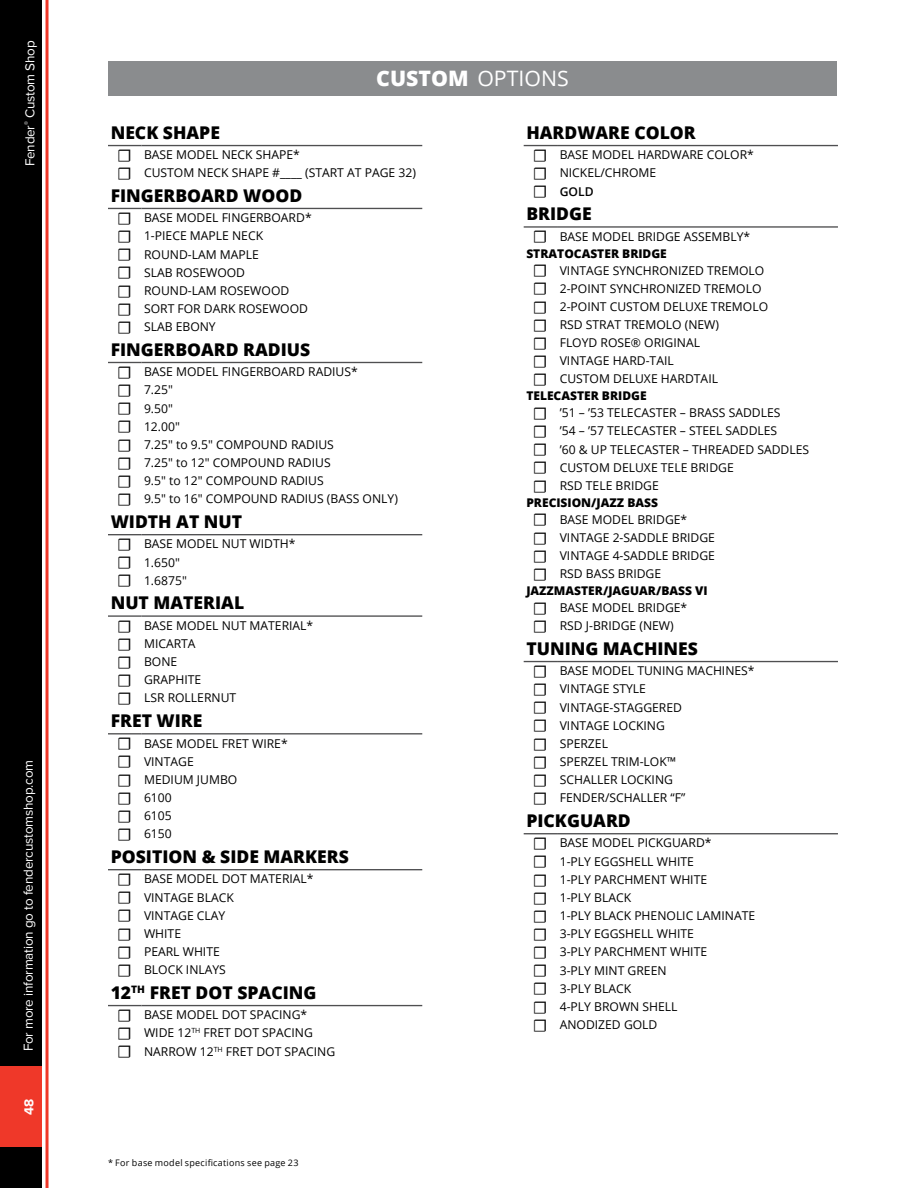
<style>
.page{position:relative;width:918px;height:1188px;background:#fff}
.page>*{position:absolute;margin:0;border:0;box-sizing:border-box;transform-origin:0 0}
.t1{font:21.3px "Open Sans";color:#fff}
.t2{font:800 17.55px "Open Sans";color:#000}
.t3{font:13.5px "Proxima Nova";letter-spacing:-.015em;color:#fff}
.t4{font:700 13.5px "Proxima Nova";color:#fff}
.t5{font:12.15px/18.1px "Open Sans";color:#000}
.t6{font:800 12px "Open Sans";color:#000}
.t7{font:9px "Open Sans";letter-spacing:.03em;color:#000}
.s1{font-weight:800}
.s2{font-family:"Minion Pro";font-size:17.55px}
.s3{font-weight:600}
</style>
<div class="page">
<hr style="left:108px;top:208px;width:33px;height:1px;background:#4f4f51">
<hr style="left:141px;top:208px;width:281px;height:1px;background:#4f4f51">
<hr style="left:108px;top:362px;width:33px;height:1px;background:#4f4f51">
<hr style="left:141px;top:362px;width:281px;height:1px;background:#4f4f51">
<hr style="left:108px;top:145px;width:33px;height:1px;background:#4f4f51">
<hr style="left:141px;top:145px;width:281px;height:1px;background:#4f4f51">
<hr style="left:108px;top:534px;width:33px;height:1px;background:#4f4f51">
<hr style="left:141px;top:534px;width:281px;height:1px;background:#4f4f51">
<hr style="left:108px;top:615px;width:33px;height:2px;background:#4f4f51">
<hr style="left:141px;top:615px;width:281px;height:2px;background:#4f4f51">
<hr style="left:108px;top:733px;width:33px;height:1px;background:#4f4f51">
<hr style="left:141px;top:733px;width:281px;height:1px;background:#4f4f51">
<hr style="left:108px;top:869px;width:33px;height:1px;background:#4f4f51">
<hr style="left:141px;top:869px;width:281px;height:1px;background:#4f4f51">
<hr style="left:108px;top:1005px;width:33px;height:1px;background:#4f4f51">
<hr style="left:141px;top:1005px;width:281px;height:1px;background:#4f4f51">
<hr style="left:524px;top:226px;width:33px;height:2px;background:#4f4f51">
<hr style="left:557px;top:226px;width:281px;height:2px;background:#4f4f51">
<hr style="left:524px;top:833px;width:33px;height:1px;background:#4f4f51">
<hr style="left:557px;top:833px;width:281px;height:1px;background:#4f4f51">
<hr style="left:524px;top:661px;width:33px;height:1px;background:#4f4f51">
<hr style="left:557px;top:661px;width:281px;height:1px;background:#4f4f51">
<hr style="left:524px;top:145px;width:33px;height:1px;background:#4f4f51">
<hr style="left:557px;top:145px;width:281px;height:1px;background:#4f4f51">
<div style="left:108px;top:61px;width:729px;height:34px;background:#8a8c8e"></div>
<div style="left:0;top:0;width:42px;height:1188px;background:#000"></div>
<div style="left:0;top:1066px;width:42px;height:82px;background:#ef3829"></div>
<hr style="left:46px;top:0;width:3px;height:1188px;background:#ef3829">
<p class="t3" style="left:22px;top:166px;width:127px;rotate:-90deg">Fender<sup>®</sup> Custom Shop</p>
<p class="t3" style="left:21px;top:1051px;width:293px;rotate:-90deg">For more information go to fendercustomshop.com</p>
<p class="t4" style="left:21px;top:1115px;width:18px;rotate:-90deg">48</p>
<h1 class="t1" style="left:376px;top:64px;width:194px"><span class="s1">CUSTOM</span> OPTIONS</h1>
<h2 class="t2" style="left:111px;top:119px;width:111px">NECK SHAPE</h2>
<p class="t5" style="left:117px;top:146px;width:300px"><span class="s2">☐</span> BASE MODEL NECK SHAPE*<br><span class="s2">☐</span> CUSTOM NECK SHAPE #____ (START AT PAGE 32)</p>
<h2 class="t2" style="left:111px;top:182px;width:193px">FINGERBOARD WOOD</h2>
<p class="t5" style="left:117px;top:208px;width:196px"><span class="s2">☐</span> BASE MODEL FINGERBOARD* <span class="s2">☐</span> 1-PIECE MAPLE NECK<br><span class="s2">☐</span> ROUND-LAM MAPLE<br><span class="s2">☐</span> SLAB ROSEWOOD<br><span class="s2">☐</span> ROUND-LAM ROSEWOOD<br><span class="s2">☐</span> SORT FOR DARK ROSEWOOD <span class="s2">☐</span> SLAB EBONY</p>
<h2 class="t2" style="left:111px;top:336px;width:201px">FINGERBOARD RADIUS</h2>
<p class="t5" style="left:117px;top:362px;width:282px"><span class="s2">☐</span> BASE MODEL FINGERBOARD RADIUS*<br><span class="s2">☐</span> 7.25"<br><span class="s2">☐</span> 9.50"<br><span class="s2">☐</span> 12.00"<br><span class="s2">☐</span> 7.25" to 9.5" COMPOUND RADIUS<br><span class="s2">☐</span> 7.25" to 12" COMPOUND RADIUS<br><span class="s2">☐</span> 9.5" to 12" COMPOUND RADIUS<br><span class="s2">☐</span> 9.5" to 16" COMPOUND RADIUS (BASS ONLY)</p>
<h2 class="t2" style="left:111px;top:508px;width:133px">WIDTH AT NUT</h2>
<p class="t5" style="left:117px;top:535px;width:180px"><span class="s2">☐</span> BASE MODEL NUT WIDTH* <span class="s2">☐</span> 1.650"<br><span class="s2">☐</span> 1.6875"</p>
<h2 class="t2" style="left:111px;top:590px;width:135px">NUT MATERIAL</h2>
<p class="t5" style="left:117px;top:616px;width:198px"><span class="s2">☐</span> BASE MODEL NUT MATERIAL* <span class="s2">☐</span> MICARTA<br><span class="s2">☐</span> BONE<br><span class="s2">☐</span> GRAPHITE<br><span class="s2">☐</span> LSR ROLLERNUT</p>
<h2 class="t2" style="left:111px;top:707px;width:93px">FRET WIRE</h2>
<p class="t5" style="left:117px;top:734px;width:172px"><span class="s2">☐</span> BASE MODEL FRET WIRE* <span class="s2">☐</span> VINTAGE<br><span class="s2">☐</span> MEDIUM JUMBO<br><span class="s2">☐</span> 6100<br><span class="s2">☐</span> 6105<br><span class="s2">☐</span> 6150</p>
<h2 class="t2" style="left:111px;top:843px;width:240px">POSITION &amp; SIDE MARKERS</h2>
<p class="t5" style="left:117px;top:870px;width:198px"><span class="s2">☐</span> BASE MODEL DOT MATERIAL* <span class="s2">☐</span> VINTAGE BLACK<br><span class="s2">☐</span> VINTAGE CLAY<br><span class="s2">☐</span> WHITE<br><span class="s2">☐</span> PEARL WHITE<br><span class="s2">☐</span> BLOCK INLAYS</p>
<h2 class="t2" style="left:111px;top:979px;width:207px">12<sup>TH</sup> FRET DOT SPACING</h2>
<p class="t5" style="left:117px;top:1006px;width:220px"><span class="s2">☐</span> BASE MODEL DOT SPACING*<br><span class="s2">☐</span> WIDE 12<sup>TH</sup> FRET DOT SPACING<br><span class="s2">☐</span> NARROW 12<sup>TH</sup> FRET DOT SPACING</p>
<p class="t7" style="left:108px;top:1157px;width:192px">* For base model specifications see page 23</p>
<h2 class="t2" style="left:526px;top:119px;width:171px">HARDWARE COLOR</h2>
<p class="t5" style="left:533px;top:145px;width:222px"><span class="s2">☐</span> BASE MODEL HARDWARE COLOR* <span class="s2">☐</span> NICKEL/CHROME<br><span class="s2">☐</span> <span class="s3">GOLD</span></p>
<h2 class="t2" style="left:526px;top:200px;width:67px">BRIDGE</h2>
<p class="t5" style="left:533px;top:227px;width:219px"><span class="s2">☐</span> BASE MODEL BRIDGE ASSEMBLY*</p>
<p class="t6" style="left:526px;top:244px;width:142px">STRATOCASTER BRIDGE</p>
<p class="t5" style="left:533px;top:261px;width:237px"><span class="s2">☐</span> VINTAGE SYNCHRONIZED TREMOLO <span class="s2">☐</span> 2-POINT SYNCHRONIZED TREMOLO <span class="s2">☐</span> 2-POINT CUSTOM DELUXE TREMOLO <span class="s2">☐</span> RSD STRAT TREMOLO (NEW)<br><span class="s2">☐</span> FLOYD ROSE® ORIGINAL<br><span class="s2">☐</span> VINTAGE HARD-TAIL<br><span class="s2">☐</span> CUSTOM DELUXE HARDTAIL</p>
<p class="t6" style="left:526px;top:387px;width:122px">TELECASTER BRIDGE</p>
<p class="t5" style="left:533px;top:403px;width:278px"><span class="s2">☐</span> ’51 – ’53 TELECASTER – BRASS SADDLES<br><span class="s2">☐</span> ’54 – ’57 TELECASTER – STEEL SADDLES<br><span class="s2">☐</span> ’60 &amp; UP TELECASTER – THREADED SADDLES <span class="s2">☐</span> CUSTOM DELUXE TELE BRIDGE<br><span class="s2">☐</span> RSD TELE BRIDGE</p>
<p class="t6" style="left:526px;top:493px;width:133px">PRECISION/JAZZ BASS</p>
<p class="t5" style="left:533px;top:510px;width:184px"><span class="s2">☐</span> BASE MODEL BRIDGE*<br><span class="s2">☐</span> VINTAGE 2-SADDLE BRIDGE <span class="s2">☐</span> VINTAGE 4-SADDLE BRIDGE <span class="s2">☐</span> RSD BASS BRIDGE</p>
<p class="t6" style="left:526px;top:582px;width:183px">JAZZMASTER/JAGUAR/BASS VI</p>
<p class="t5" style="left:533px;top:598px;width:156px"><span class="s2">☐</span> BASE MODEL BRIDGE* <span class="s2">☐</span> RSD J-BRIDGE (NEW)</p>
<h2 class="t2" style="left:526px;top:635px;width:173px">TUNING MACHINES</h2>
<p class="t5" style="left:533px;top:661px;width:223px"><span class="s2">☐</span> BASE MODEL TUNING MACHINES* <span class="s2">☐</span> VINTAGE STYLE<br><span class="s2">☐</span> VINTAGE-STAGGERED<br><span class="s2">☐</span> VINTAGE LOCKING<br><span class="s2">☐</span> SPERZEL<br><span class="s2">☐</span> SPERZEL TRIM-LOK™<br><span class="s2">☐</span> SCHALLER LOCKING<br><span class="s2">☐</span> FENDER/SCHALLER “F”</p>
<h2 class="t2" style="left:526px;top:807px;width:106px">PICKGUARD</h2>
<p class="t5" style="left:533px;top:834px;width:224px"><span class="s2">☐</span> BASE MODEL PICKGUARD*<br><span class="s2">☐</span> 1-PLY EGGSHELL WHITE<br><span class="s2">☐</span> 1-PLY PARCHMENT WHITE<br><span class="s2">☐</span> 1-PLY BLACK<br><span class="s2">☐</span> 1-PLY BLACK PHENOLIC LAMINATE <span class="s2">☐</span> 3-PLY EGGSHELL WHITE<br><span class="s2">☐</span> 3-PLY PARCHMENT WHITE<br><span class="s2">☐</span> 3-PLY MINT GREEN<br><span class="s2">☐</span> 3-PLY BLACK<br><span class="s2">☐</span> 4-PLY BROWN SHELL<br><span class="s2">☐</span> ANODIZED GOLD</p>
</div>
